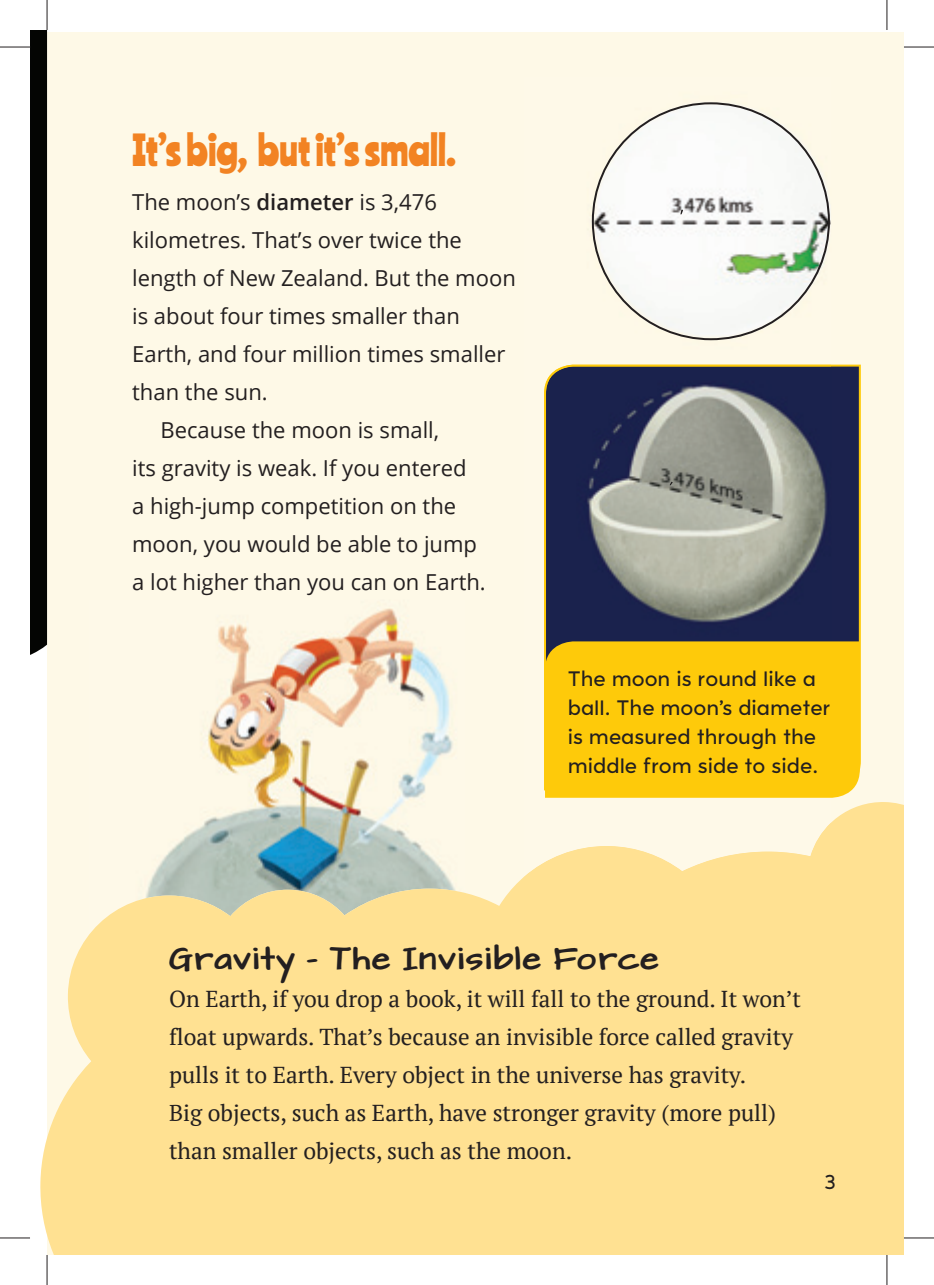
<style>
.page{position:relative;width:934px;height:1285px;background:#fff}
.page>*{position:absolute;margin:0;border:0;box-sizing:border-box;transform-origin:0 0}
.t1{font:40px "Ranchers";letter-spacing:.005em;color:#f28323}
.t2{font:700 26px "Pakiwaituhi";letter-spacing:.025em;color:#231f20}
.t3{font:23px/38px "PT Serif";color:#231f20}
.t4{font:22px "Open Sans";color:#231f20}
.t5{font:20.8px/29.2px "Aronui";color:#231f20}
.t6{font:20px "Aronui";color:#231f20}
.s1{font-weight:600}
</style>
<div class="page">
<div style="left:47px;top:33px;width:856px;height:1222px;background:#fef9e7"></div>
<img style="left:208px;top:608px;width:245px;height:193px">
<svg style="left:830px;top:364px;width:30px;height:413px;background:#22284b"></svg>
<svg style="left:40px;top:801px;width:863px;height:454px;background:#f8e09e"></svg>
<div style="left:30px;top:30px;width:17px;height:625px;background:#040503"></div>
<img style="left:30px;top:30px;width:2px;height:495px">
<img style="left:523px;top:102px;width:307px;height:720px">
<img style="left:543px;top:364px;width:287px;height:426px">
<img style="left:523px;top:822px;width:307px;height:250px">
<div style="left:544px;top:641px;width:315px;height:157px;background:#feca0a"></div>
<hr style="left:0;top:47px;width:30px;height:1px;background:#231f20">
<hr style="left:903px;top:47px;width:30px;height:1px;background:#231f20">
<hr style="left:0;top:1237px;width:30px;height:1px;background:#231f20">
<hr style="left:903px;top:1237px;width:30px;height:1px;background:#231f20">
<hr style="left:47px;top:0;width:1px;height:30px;background:#231f20">
<hr style="left:47px;top:1255px;width:1px;height:30px;background:#231f20">
<hr style="left:886px;top:0;width:1px;height:30px;background:#231f20">
<hr style="left:886px;top:1255px;width:1px;height:30px;background:#231f20">
<h1 class="t1" style="left:132px;top:124px;width:325px">It’s big, but it’s small.</h1>
<p class="t4" style="left:132px;top:186px;width:306px">The moon’s <span class="s1">diameter</span> is 3,476</p>
<p class="t4" style="left:132px;top:224px;width:331px">kilometres. That’s over twice the</p>
<p class="t4" style="left:132px;top:262px;width:385px">length of New Zealand. But the moon</p>
<p class="t4" style="left:132px;top:300px;width:329px">is about four times smaller than</p>
<p class="t4" style="left:132px;top:338px;width:374px">Earth, and four million times smaller</p>
<p class="t4" style="left:132px;top:376px;width:137px">than the sun.</p>
<p class="t4" style="left:160px;top:414px;width:280px">Because the moon is small,</p>
<p class="t4" style="left:132px;top:452px;width:336px">its gravity is weak. If you entered</p>
<p class="t4" style="left:132px;top:490px;width:325px">a high-jump competition on the</p>
<p class="t4" style="left:132px;top:528px;width:346px">moon, you would be able to jump</p>
<p class="t4" style="left:132px;top:566px;width:355px">a lot higher than you can on Earth.</p>
<p class="t5" style="left:567px;top:666px;width:264px">The moon is round like a ball. The moon’s diameter is measured through the middle from side to side.</p>
<p class="t2" style="left:169px;top:942px;width:491px">Gravity – The Invisible Force</p>
<p class="t3" style="left:169px;top:979px;width:633px">On Earth, if you drop a book, it will fall to the ground. It won’t float upwards. That’s because an invisible force called gravity pulls it to Earth. Every object in the universe has gravity.<br>Big objects, such as Earth, have stronger gravity (more pull) than smaller objects, such as the moon.</p>
<p class="t6" style="left:824px;top:1174px;width:13px">3</p>
</div>
